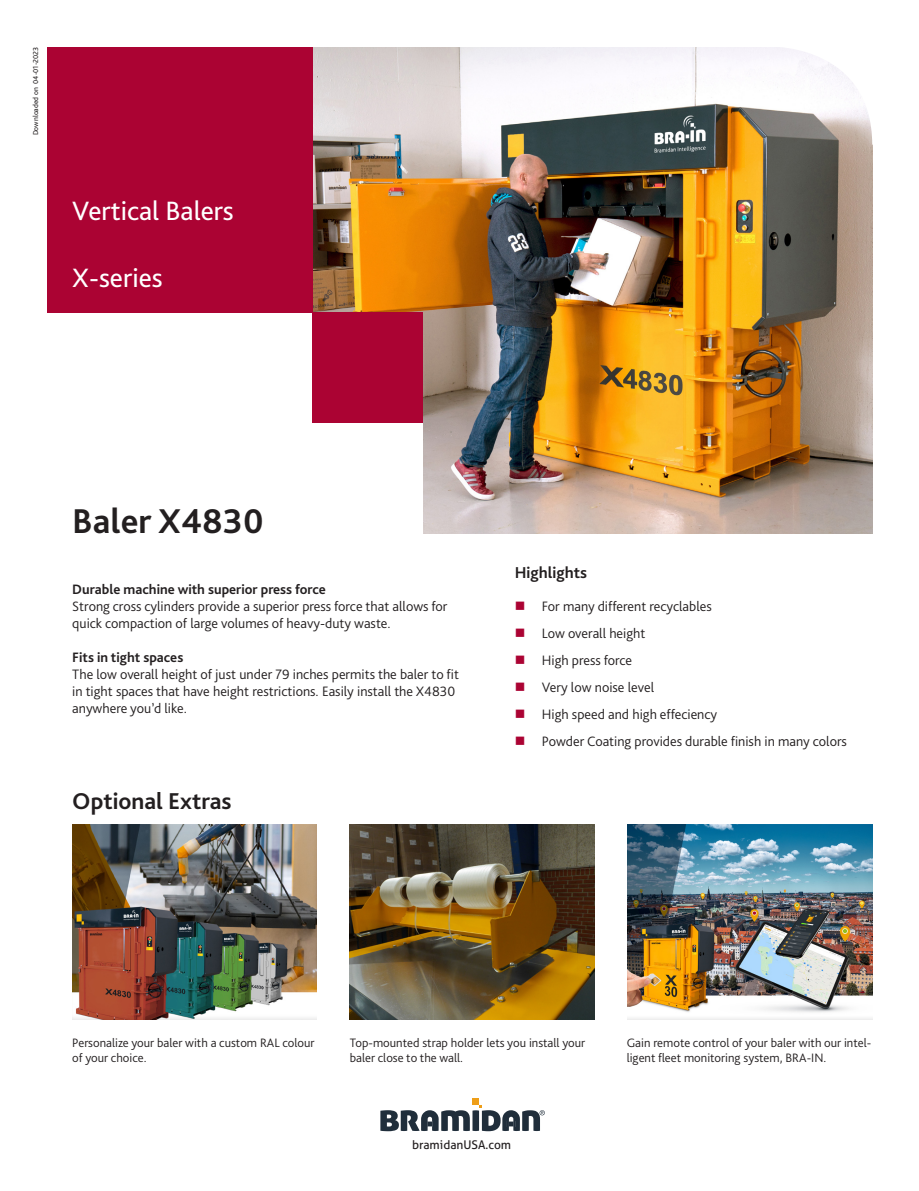
<style>
.page{position:relative;width:919px;height:1191px;background:#fff}
.page>*{position:absolute;margin:0;border:0;box-sizing:border-box;transform-origin:0 0}
.sky_ProdInfoHdnBodyt{font:700 36px "Bliss Pro";color:#231f20}
.sky_ProdSerieBodytex{font:27.75px "Bliss Pro";color:#fff}
.sky_ProdOptHdnBodyte{font:700 24px "Bliss Pro";color:#231f20}
.sky_ProdBulletHdnBod{font:700 16.5px "Bliss Pro";color:#231f20}
.sky_ProdInfoTxtBodyt{font:300 14.25px/17.1px "Bliss Pro";color:#231f20}
.sky_ProdBulletTxtBod{font:300 14.25px "Bliss Pro";color:#231f20}
.sky_ProdInfoTxtBodyt-2{font:700 14.25px "Bliss Pro";color:#231f20}
.sky_ProdOptTxtBodyte{font:300 12.75px/15.3px "Bliss Pro";color:#231f20}
.sky_CusAdressWebBody{font:12px "Aller";color:#231f20}
.sky_DateBodytext{font:7.5px "Bliss Pro";color:#231f20}
</style>
<div class="page">
<img style="left:312px;top:47px;width:560px;height:486px">
<img style="left:72px;top:825px;width:245px;height:194px">
<img style="left:350px;top:825px;width:244px;height:194px">
<img style="left:627px;top:825px;width:245px;height:194px">
<div style="left:311px;top:423px;width:112px;height:114px;background:#fff"></div>
<svg style="left:774px;top:47px;width:99px;height:98px"></svg>
<div style="left:472px;top:1098px;width:7px;height:6px;background:#ee9e18"></div>
<svg style="left:380px;top:1104px;width:164px;height:27px"></svg>
<div style="left:47px;top:47px;width:265px;height:265px;background:#ab0333"></div>
<div style="left:312px;top:312px;width:111px;height:111px;background:#ab0333"></div>
<p class="sky_DateBodytext" style="left:31px;top:84px;width:39px;rotate:-90deg">04-01-2023</p>
<p class="sky_DateBodytext" style="left:31px;top:135px;width:50px;rotate:-90deg">Downloaded on</p>
<p class="sky_ProdSerieBodytex" style="left:72px;top:194px;width:163px">Vertical Balers</p>
<p class="sky_ProdSerieBodytex" style="left:72px;top:260px;width:92px">X-series</p>
<p class="sky_ProdInfoHdnBodyt" style="left:72px;top:499px;width:193px">Baler X4830</p>
<p class="sky_ProdInfoTxtBodyt-2" style="left:72px;top:580px;width:255px">Durable machine with superior press force</p>
<p class="sky_ProdInfoTxtBodyt" style="left:72px;top:597px;width:376px">Strong cross cylinders provide a superior press force that allows for quick compaction of large volumes of heavy-duty waste.</p>
<p class="sky_ProdInfoTxtBodyt-2" style="left:72px;top:648px;width:112px">Fits in tight spaces</p>
<p class="sky_ProdInfoTxtBodyt" style="left:72px;top:665px;width:388px">The low overall height of just under 79 inches permits the baler to fit in tight spaces that have height restrictions. Easily install the X4830 anywhere you’d like.</p>
<p class="sky_ProdOptHdnBodyte" style="left:72px;top:785px;width:161px">Optional Extras</p>
<p class="sky_ProdBulletHdnBod" style="left:514px;top:562px;width:74px">Highlights</p>
<p class="sky_ProdBulletTxtBod" style="left:541px;top:597px;width:171px">For many different recyclables</p>
<p class="sky_ProdBulletTxtBod" style="left:541px;top:624px;width:105px">Low overall height</p>
<p class="sky_ProdBulletTxtBod" style="left:541px;top:651px;width:92px">High press force</p>
<p class="sky_ProdBulletTxtBod" style="left:541px;top:678px;width:114px">Very low noise level</p>
<p class="sky_ProdBulletTxtBod" style="left:541px;top:705px;width:177px">High speed and high effeciency</p>
<p class="sky_ProdBulletTxtBod" style="left:541px;top:732px;width:306px">Powder Coating provides durable finish in many colors</p>
<p class="sky_ProdOptTxtBodyte" style="left:72px;top:1034px;width:244px">Personalize your baler with a custom RAL colour of your choice.</p>
<p class="sky_ProdOptTxtBodyte" style="left:350px;top:1034px;width:237px">Top-mounted strap holder lets you install your baler close to the wall.</p>
<p class="sky_CusAdressWebBody" style="left:412px;top:1137px;width:101px">bramidanUSA.com</p>
<p class="sky_ProdOptTxtBodyte" style="left:626px;top:1034px;width:246px">Gain remote control of your baler with our intel&shy;ligent fleet monitoring system, BRA-IN.</p>
</div>
